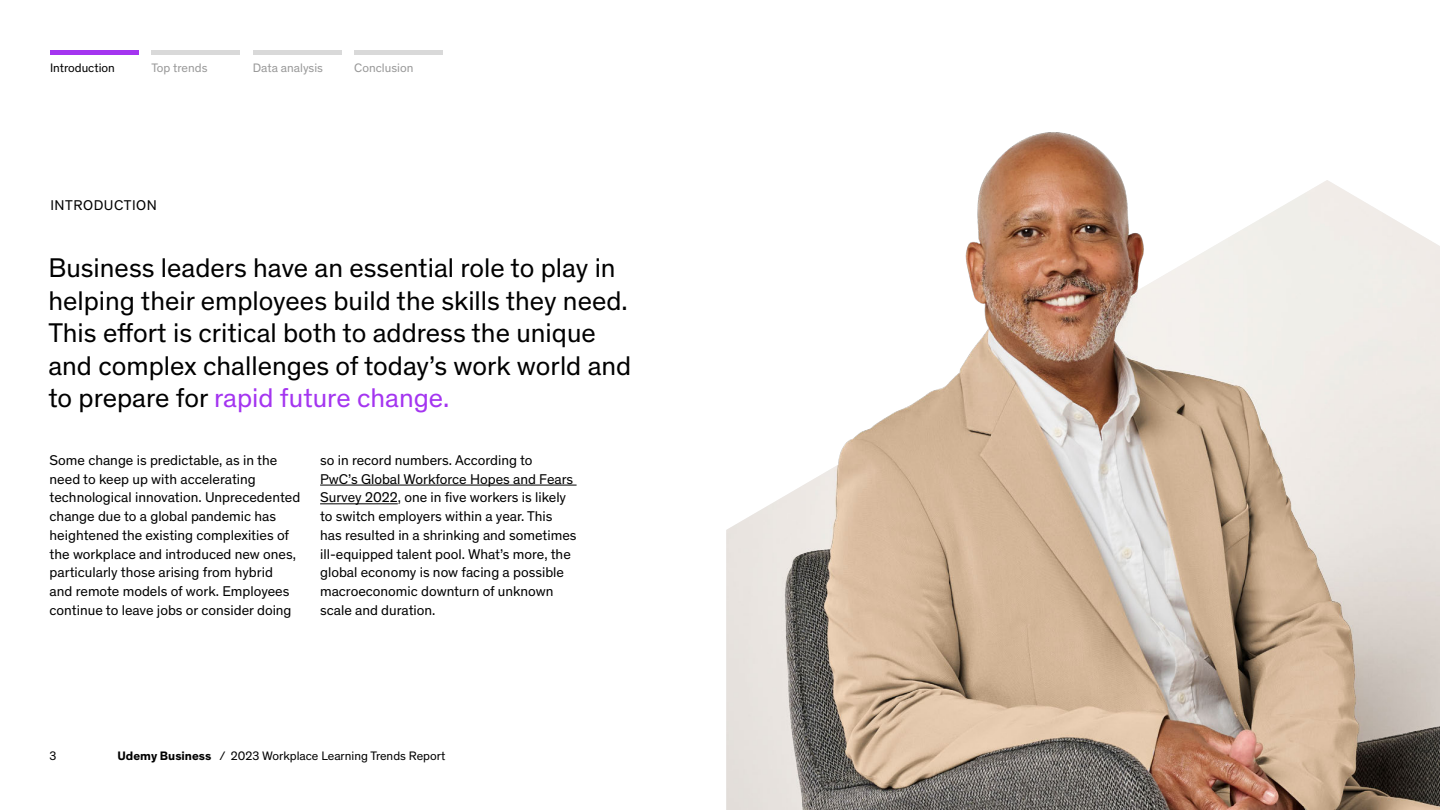
<style>
.page{position:relative;width:1440px;height:810px;background:#fff}
.page>*{position:absolute;margin:0;border:0;box-sizing:border-box;transform-origin:0 0}
.t1{font:27.5px/32.5px "Udemy Sans Pan";color:#000}
.t2{font:14.38px/18.8px "Udemy Sans Pan";color:#000}
.t3{font:14.38px "Udemy Sans Pan";letter-spacing:.035em;color:#000}
.t4{font:12.5px "Udemy Sans Pan";color:#000}
.t5{font:12.5px "Udemy Sans Pan";color:#999}
.s1{color:#a435f0}
.s2{font-weight:700}
</style>
<div class="page">
<div style="left:50px;top:50px;width:89px;height:5px;background:#a435f0"></div>
<div style="left:253px;top:50px;width:89px;height:5px;background:#d9d9d9"></div>
<div style="left:151px;top:50px;width:89px;height:5px;background:#d9d9d9"></div>
<div style="left:354px;top:50px;width:89px;height:5px;background:#d9d9d9"></div>
<hr style="left:320px;top:485px;width:257px;height:1px;background:#000">
<hr style="left:320px;top:503px;width:78px;height:1px;background:#000">
<img style="left:754px;top:132px;width:686px;height:678px">
<p class="t4" style="left:50px;top:59px;width:66px">Introduction</p>
<p class="t5" style="left:151px;top:59px;width:58px">Top trends</p>
<p class="t5" style="left:253px;top:59px;width:72px">Data analysis</p>
<p class="t5" style="left:354px;top:59px;width:61px">Conclusion</p>
<p class="t3" style="left:50px;top:196px;width:108px">INTRODUCTION</p>
<h1 class="t1" style="left:48px;top:250px;width:585px">Business leaders have an essential role to play in helping their employees build the skills they need.<br>This effort is critical both to address the unique and complex challenges of today’s work world and to prepare for <span class="s1">rapid future change.</span></h1>
<p class="t2" style="left:50px;top:450px;width:252px">Some change is predictable, as in the need to keep up with accelerating technological innovation. Unprecedented change due to a global pandemic has heightened the existing complexities of the workplace and introduced new ones, particularly those arising from hybrid<br>and remote models of work. Employees continue to leave jobs or consider doing</p>
<p class="t2" style="left:320px;top:450px;width:258px">so in record numbers. According to<br>PwC’s Global Workforce Hopes and Fears Survey 2022, one in five workers is likely to switch employers within a year. This has resulted in a shrinking and sometimes ill-equipped talent pool. What’s more, the global economy is now facing a possible macroeconomic downturn of unknown scale and duration.</p>
<p class="t4" style="left:50px;top:747px;width:8px">3</p>
<p class="t4" style="left:118px;top:747px;width:329px"><span class="s2">Udemy Business</span> / 2023 Workplace Learning Trends Report</p>
</div>
